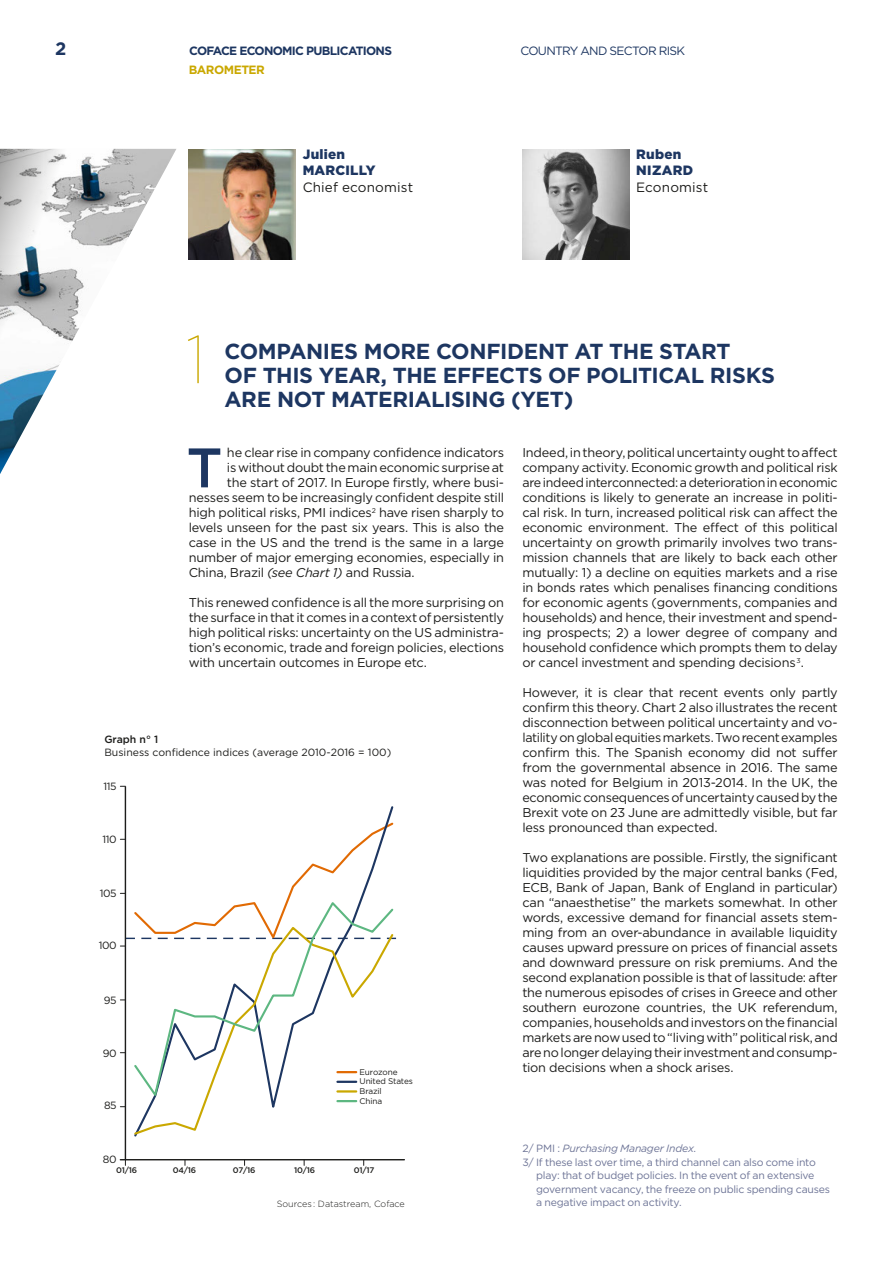
<style>
.page{position:relative;width:893px;height:1263px;background:#fff}
.page>*{position:absolute;margin:0;border:0;box-sizing:border-box;transform-origin:0 0}
.t1{font:100 67.8px "Gotham";color:#caa800}
.t2{font:500 55.65px "Gotham";color:#1d3661}
.t3{font:700 21.75px/24px "Gotham";letter-spacing:-.02em;color:#1d3661}
.t4{font:700 18px "Gotham";color:#1d3661}
.t5{font:900 13.5px "Gotham";letter-spacing:.02em;color:#1d3661}
.t6{font:13.5px "Gotham";letter-spacing:.01em;color:#1d1d1b}
.t7{font:12.75px/15px "Gotham";letter-spacing:-.015em;color:#1d1d1b;text-align:justify}
.t8{font:700 12px "Gotham";letter-spacing:-.06em;color:#1d3661}
.t9{font:12px "Gotham";letter-spacing:-.06em;color:#1d3661}
.t10{font:700 12px "Gotham";letter-spacing:-.04em;color:#caa800}
.t11{font:10.5px/13.5px "Gotham";letter-spacing:-.02em;color:#6d7496}
.t12{font:10.5px "Gotham";color:#1d1d1b}
.t13{font:italic 10.5px "Gotham";letter-spacing:-.02em;color:#6d7496}
.t14{font:500 10.5px "Gotham";color:#1d1d1b}
.t15{font:300 9px "Gotham";color:#1d1d1b}
.t16{font:8.25px/9.6px "Gotham";letter-spacing:-.02em;color:#1d1d1b}
.t17{font:500 8.1px "Gotham";letter-spacing:-.02em;color:#1d1d1b}
.s1{font-style:italic}
.s2{font-style:normal}
</style>
<div class="page">
<svg style="left:0;top:149px;width:176px;height:325px"></svg>
<img style="left:189px;top:149px;width:106px;height:110px">
<img style="left:522px;top:149px;width:107px;height:110px">
<hr style="left:120px;top:1159px;width:284px;height:1px;background:#1d1d1b">
<hr style="left:125px;top:786px;width:1px;height:374px;background:#1d1d1b">
<svg style="left:120px;top:821px;width:276px;height:126px"></svg>
<svg style="left:132px;top:806px;width:263px;height:331px"></svg>
<svg style="left:133px;top:1100px;width:262px;height:36px"></svg>
<svg style="left:132px;top:900px;width:263px;height:200px"></svg>
<svg style="left:337px;top:1071px;width:19px;height:2px"></svg>
<svg style="left:337px;top:1081px;width:19px;height:2px"></svg>
<svg style="left:337px;top:1090px;width:19px;height:2px"></svg>
<svg style="left:337px;top:1100px;width:19px;height:2px"></svg>
<p class="t4" style="left:55px;top:37px;width:13px">2</p>
<p class="t8" style="left:189px;top:43px;width:204px">COFACE ECONOMIC PUBLICATIONS</p>
<p class="t9" style="left:521px;top:43px;width:166px">COUNTRY AND SECTOR RISK</p>
<p class="t10" style="left:189px;top:62px;width:78px">BAROMETER</p>
<p class="t5" style="left:303px;top:144px;width:44px">Julien</p>
<p class="t5" style="left:303px;top:161px;width:75px">MARCILLY</p>
<p class="t6" style="left:303px;top:178px;width:112px">Chief economist</p>
<p class="t5" style="left:636px;top:144px;width:47px">Ruben</p>
<p class="t5" style="left:636px;top:161px;width:58px">NIZARD</p>
<p class="t6" style="left:636px;top:178px;width:73px">Economist</p>
<p class="t1" style="left:186px;top:317px;width:23px">1</p>
<p class="t3" style="left:225px;top:339px;width:552px">COMPANIES MORE CONFIDENT AT THE START<br>OF THIS YEAR, THE EFFECTS OF POLITICAL RISKS<br>ARE NOT MATERIALISING (YET)</p>
<p class="t2" style="left:186px;top:431px;width:38px">T</p>
<p class="t7" style="left:227px;top:445px;width:279px">he clear rise in company confidence indicators</p>
<p class="t7" style="left:227px;top:460px;width:279px">is without doubt the main economic surprise at</p>
<p class="t7" style="left:227px;top:475px;width:279px">the start of 2017. In Europe firstly, where busi-</p>
<p class="t7" style="left:189px;top:490px;width:317px">nesses seem to be increasingly confident despite still</p>
<p class="t7" style="left:189px;top:505px;width:317px">high political risks, PMI indices<sup>2</sup> have risen sharply to</p>
<p class="t7" style="left:189px;top:520px;width:317px">levels unseen for the past six years. This is also the</p>
<p class="t7" style="left:189px;top:535px;width:317px">case in the US and the trend is the same in a large</p>
<p class="t7" style="left:189px;top:550px;width:317px">number of major emerging economies, especially in</p>
<p class="t7" style="left:189px;top:565px;width:228px">China, Brazil <span class="s1">(see Chart 1)</span> and Russia.</p>
<p class="t7" style="left:189px;top:595px;width:317px">This renewed confidence is all the more surprising on the surface in that it comes in a context of persistently high political risks: uncertainty on the US administra&shy;tion’s economic, trade and foreign policies, elections with uncertain outcomes in Europe etc.</p>
<p class="t14" style="left:104px;top:733px;width:55px">Graph n° 1</p>
<p class="t12" style="left:104px;top:745px;width:288px">Business confidence indices (average 2010-2016 = 100)</p>
<p class="t12" style="left:104px;top:779px;width:15px">115</p>
<p class="t12" style="left:102px;top:833px;width:16px">110</p>
<p class="t12" style="left:100px;top:886px;width:18px">105</p>
<p class="t12" style="left:99px;top:939px;width:19px">100</p>
<p class="t12" style="left:104px;top:994px;width:14px">95</p>
<p class="t12" style="left:103px;top:1047px;width:15px">90</p>
<p class="t12" style="left:104px;top:1099px;width:14px">85</p>
<p class="t12" style="left:103px;top:1152px;width:15px">80</p>
<p class="t16" style="left:360px;top:1067px;width:55px">Eurozone<br>United States<br>Brazil<br>China</p>
<p class="t17" style="left:116px;top:1164px;width:23px">01/16</p>
<p class="t17" style="left:173px;top:1164px;width:25px">04/16</p>
<p class="t17" style="left:233px;top:1164px;width:24px">07/16</p>
<p class="t17" style="left:294px;top:1164px;width:23px">10/16</p>
<p class="t17" style="left:354px;top:1164px;width:22px">01/17</p>
<p class="t15" style="left:277px;top:1198px;width:130px">Sources : Datastream, Coface</p>
<p class="t7" style="left:522px;top:445px;width:317px">Indeed, in theory, political uncertainty ought to affect company activity. Economic growth and political risk are indeed interconnected: a deterioration in economic conditions is likely to generate an increase in politi&shy;cal risk. In turn, increased political risk can affect the economic environment. The effect of this political uncertainty on growth primarily involves two trans&shy;mission channels that are likely to back each other mutually: 1) a decline on equities markets and a rise in bonds rates which penalises financing conditions for economic agents (governments, companies and households) and hence, their investment and spend&shy;ing prospects; 2) a lower degree of company and household confidence which prompts them to delay or cancel investment and spending decisions <sup>3</sup>.</p>
<p class="t7" style="left:522px;top:685px;width:317px">However, it is clear that recent events only partly confirm this theory. Chart 2 also illustrates the recent disconnection between political uncertainty and vo&shy;latility on global equities markets. Two recent examples confirm this. The Spanish economy did not suffer from the governmental absence in 2016. The same was noted for Belgium in 2013-2014. In the UK, the economic consequences of uncertainty caused by the Brexit vote on 23 June are admittedly visible, but far less pronounced than expected.</p>
<p class="t7" style="left:522px;top:850px;width:317px">Two explanations are possible. Firstly, the significant liquidities provided by the major central banks (Fed, ECB, Bank of Japan, Bank of England in particular) can “anaesthetise” the markets somewhat. In other words, excessive demand for financial assets stem&shy;ming from an over-abundance in available liquidity causes upward pressure on prices of financial assets and downward pressure on risk premiums. And the second explanation possible is that of lassitude: after the numerous episodes of crises in Greece and other southern eurozone countries, the UK referendum, companies, households and investors on the financial markets are now used to “living with” political risk, and are no longer delaying their investment and consump&shy;tion decisions when a shock arises.</p>
<p class="t13" style="left:522px;top:1142px;width:175px"><span class="s2">2/ PMI :</span> Purchasing Manager Index<span class="s2">.</span></p>
<p class="t11" style="left:536px;top:1155px;width:296px;text-indent:-14px">3/ If these last over time, a third channel can also come into play: that of budget policies. In the event of an extensive government vacancy, the freeze on public spending causes a negative impact on activity.</p>
</div>
